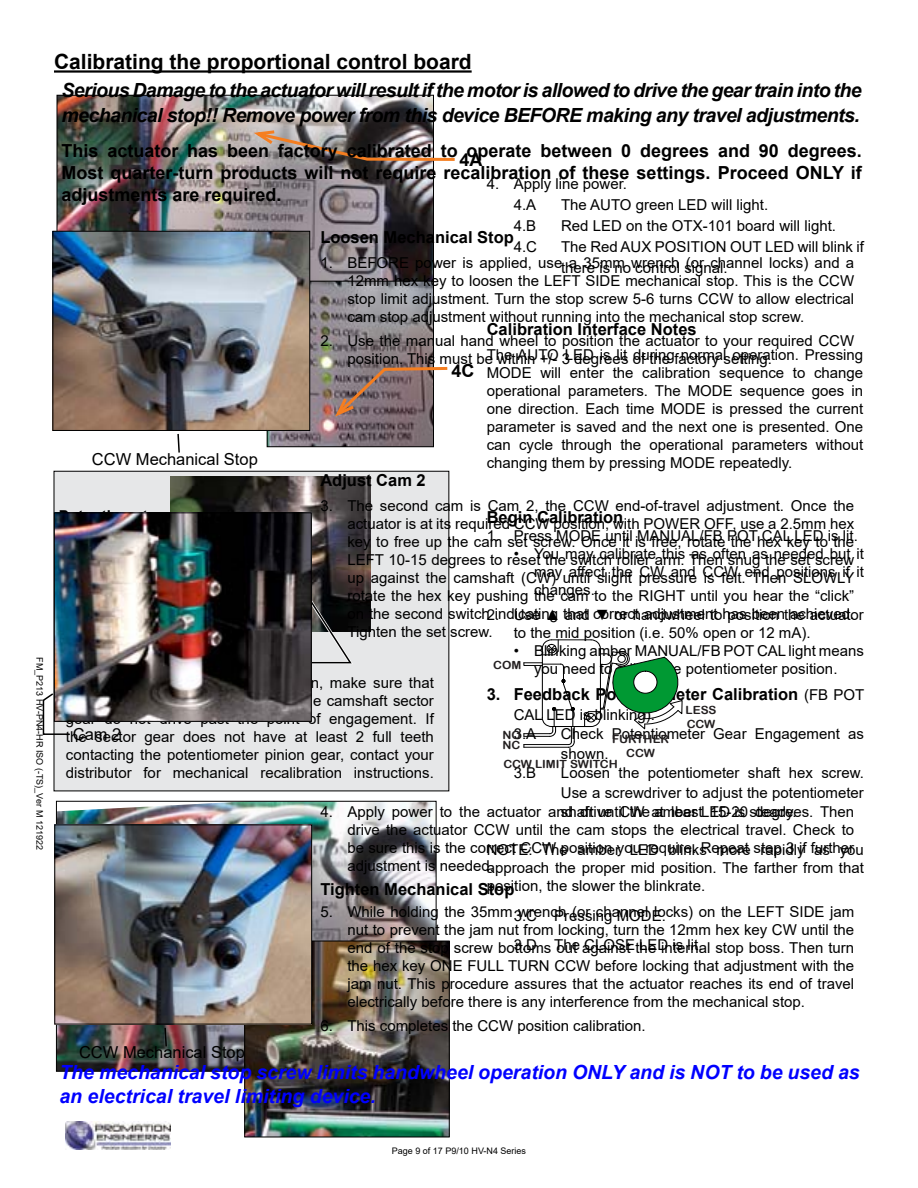
<style>
.page{position:relative;width:918px;height:1188px;background:#fff}
.page>*{position:absolute;margin:0;border:0;box-sizing:border-box;transform-origin:0 0}
.t1{font:700 21px "Arial";color:#000}
.t2{font:italic 700 19.5px/25.2px "Arial";letter-spacing:-.03em;color:#000}
.t3{font:italic 700 19.5px/23.4px "Arial";color:#00f}
.t4{font:700 18px/21.6px "Arial";color:#000;text-align:justify}
.t5{font:700 16.5px "Arial";color:#000}
.t6{font:16.5px "Arial";color:#000}
.t7{font:15px/18px "Arial";color:#000;text-align:justify}
.t8{font:11.25px/13.5px "Arial Rounded MT Bold";color:#231f20;text-align:center;scale:1.06 1}
.t9{font:9px "Arial";color:#000}
.s1{font-weight:400;font-size:15px}
</style>
<div class="page">
<img style="left:66px;top:1121px;width:104px;height:28px">
<div style="left:54px;top:471px;width:395px;height:320px;background:#e6e7e8"></div>
<img style="left:59px;top:97px;width:373px;height:184px">
<img style="left:58px;top:803px;width:376px;height:267px">
<img style="left:246px;top:943px;width:202px;height:192px">
<div style="left:244px;top:941px;width:206px;height:196px;border:1px solid #000"></div>
<img style="left:269px;top:283px;width:163px;height:162px">
<div style="left:267px;top:281px;width:167px;height:166px;border:1px solid #000"></div>
<img style="left:170px;top:476px;width:200px;height:155px">
<svg style="left:312px;top:573px;width:44px;height:91px"></svg>
<svg style="left:332px;top:365px;width:116px;height:55px;background:#927c7b"></svg>
<img style="left:250px;top:129px;width:205px;height:33px">
<img style="left:56px;top:827px;width:254px;height:195px">
<div style="left:54px;top:825px;width:258px;height:199px;border:1px solid #000"></div>
<img style="left:54px;top:233px;width:254px;height:196px">
<div style="left:52px;top:231px;width:258px;height:200px;border:1px solid #000"></div>
<hr style="left:542px;top:649px;width:1px;height:69px;background:#000">
<hr style="left:552px;top:640px;width:39px;height:1px;background:#000">
<svg style="left:542px;top:639px;width:17px;height:17px"></svg>
<hr style="left:552px;top:726px;width:39px;height:1px;background:#000">
<svg style="left:523px;top:662px;width:52px;height:86px"></svg>
<svg style="left:584px;top:639px;width:99px;height:91px"></svg>
<svg style="left:177px;top:433px;width:3px;height:20px"></svg>
<svg style="left:164px;top:1026px;width:4px;height:22px"></svg>
<svg style="left:42px;top:692px;width:28px;height:44px"></svg>
<img style="left:56px;top:514px;width:254px;height:206px">
<div style="left:54px;top:512px;width:258px;height:210px;border:1px solid #000"></div>
<hr style="left:54px;top:70px;width:418px;height:3px;background:#000">
<p class="t9" style="left:46px;top:657px;width:194px;rotate:90deg">FM_P213 HV-PN4-HR ISO (-TS)_Ver M 121922</p>
<h1 class="t1" style="left:54px;top:47px;width:419px">Calibrating the proportional control board</h1>
<h2 class="t2" style="left:62px;top:78px;width:802px">Serious Damage to the actuator will result if the motor is allowed to drive the gear train into the mechanical stop!! Remove power from this device BEFORE making any travel adjustments.</h2>
<p class="t4" style="left:62px;top:141px;width:802px">This actuator has been factory calibrated to operate between 0 degrees and 90 degrees.<br>Most quarter-turn products will not require recalibration of these settings. Proceed ONLY if adjustments are required.</p>
<p class="t4" style="left:459px;top:150px;width:25px">4A</p>
<p class="t7" style="left:514px;top:173px;width:115px;line-height:21px;text-indent:-27px">4. Apply line power.<br>4.A</p>
<p class="t7" style="left:561px;top:195px;width:209px">The AUTO green LED will light.</p>
<p class="t6" style="left:92px;top:447px;width:167px">CCW Mechanical Stop</p>
<p class="t8" style="left:155px;top:454px;width:28px">COM</p>
<p class="t7" style="left:514px;top:216px;width:24px">4.B</p>
<p class="t7" style="left:561px;top:216px;width:277px">Red LED on the OTX-101 board will light.</p>
<p class="t7" style="left:514px;top:237px;width:25px">4.C</p>
<p class="t7" style="left:561px;top:236px;width:304px;line-height:21px">The Red AUX POSITION OUT LED will blink if there is no control signal.</p>
<p class="t5" style="left:320px;top:225px;width:195px">Loosen Mechanical Stop</p>
<p class="t7" style="left:347px;top:253px;width:508px;text-indent:-27px">1. BEFORE power is applied, use a 35mm wrench (or channel locks) and a 12mm hex key to loosen the LEFT SIDE mechanical stop. This is the CCW stop limit adjustment. Turn the stop screw 5-6 turns CCW to allow electrical cam stop adjustment without running into the mechanical stop screw.</p>
<p class="t7" style="left:347px;top:332px;width:508px;text-indent:-27px">2. Use the manual hand wheel to position the actuator to your required CCW position. This must be within +/- 3 degrees of the factory setting.</p>
<p class="t5" style="left:487px;top:318px;width:211px">Calibration Interface Notes</p>
<p class="t7" style="left:487px;top:346px;width:378px">The AUTO LED is lit during normal operation. Pressing MODE will enter the calibration sequence to change operational parameters. The MODE sequence goes in one direction. Each time MODE is pressed the current parameter is saved and the next one is presented. One can cycle through the operational parameters without changing them by pressing MODE repeatedly.</p>
<p class="t4" style="left:451px;top:360px;width:25px">4C</p>
<p class="t8" style="left:493px;top:454px;width:28px">COM</p>
<p class="t5" style="left:320px;top:468px;width:107px">Adjust Cam 2</p>
<p class="t7" style="left:347px;top:496px;width:509px;text-indent:-27px">3. The second cam is Cam 2, the CCW end-of-travel adjustment. Once the actuator is at its required CCW position, with POWER OFF, use a 2.5mm hex key to free up the cam set screw. Once it is free, rotate the hex key to the LEFT 10-15 degrees to reset the switch roller arm. Then snug the set screw up against the camshaft (CW) until slight pressure is felt. Then SLOWLY rotate the hex key pushing the cam to the RIGHT until you hear the “click” on the second switch indicating that correct adjustment has been achieved.<br>Tighten the set screw.</p>
<p class="t8" style="left:684px;top:500px;width:34px;text-align:left">LESS<br>OPEN</p>
<p class="t8" style="left:347px;top:500px;width:55px">FURTHER<br>CLOSED</p>
<p class="t5" style="left:487px;top:506px;width:138px">Begin Calibration</p>
<p class="t7" style="left:487px;top:527px;width:373px">1. Press MODE until MANUAL/FB POT CAL LED is lit.</p>
<p class="t7" style="left:534px;top:545px;width:332px;text-indent:-20px">• You may calibrate this as often as needed but it may affect the CW and CCW end positions if it changes.</p>
<p class="t7" style="left:514px;top:606px;width:352px;text-indent:-27px">2. Use ▲ and ▼ or handwheel to position the actuator to the mid position (i.e. 50% open or 12 mA).</p>
<p class="t7" style="left:514px;top:642px;width:352px;text-align:center">• Blinking amber MANUAL/FB POT CAL light means you need to adjust the potentiometer position.</p>
<p class="t5" style="left:487px;top:683px;width:379px">3. Feedback Potentiometer Calibration <span class="s1">(FB POT</span></p>
<p class="t7" style="left:514px;top:705px;width:143px;line-height:19.5px">CAL LED is blinking).<br>3.A</p>
<p class="t8" style="left:502px;top:526px;width:19px;line-height:10.6px;text-align:left">NO<br>NC</p>
<p class="t8" style="left:612px;top:529px;width:55px">FURTHER<br>OPEN</p>
<p class="t8" style="left:549px;top:552px;width:47px">OPEN<br>LIMIT<br>SWITCH</p>
<p class="t8" style="left:493px;top:658px;width:28px">COM</p>
<p class="t8" style="left:686px;top:703px;width:31px;text-align:left">LESS<br>CCW</p>
<p class="t7" style="left:66px;top:710px;width:370px">gear do not drive past the point of engagement. If the sector gear does not have at least 2 full teeth contacting the potentiometer pinion gear, contact your distributor for mechanical recalibration instructions.</p>
<p class="t8" style="left:365px;top:717px;width:20px">CW</p>
<p class="t6" style="left:73px;top:723px;width:50px">Cam 2</p>
<p class="t7" style="left:561px;top:724px;width:304px;line-height:19.5px">Check Potentiometer Gear Engagement as shown.</p>
<p class="t8" style="left:502px;top:729px;width:19px;line-height:10.6px;text-align:left">NO<br>NC</p>
<p class="t8" style="left:503px;top:757px;width:110px">CCW LIMIT SWITCH</p>
<p class="t8" style="left:164px;top:729px;width:19px;line-height:10.6px;text-align:left">NO<br>NC</p>
<p class="t8" style="left:170px;top:757px;width:101px">CW LIMIT SWITCH</p>
<p class="t8" style="left:612px;top:732px;width:55px">FURTHER<br>CCW</p>
<p class="t8" style="left:287px;top:732px;width:31px">LESS<br>CW</p>
<p class="t7" style="left:514px;top:764px;width:24px">3.B</p>
<p class="t7" style="left:561px;top:763px;width:304px;line-height:19.5px">Loosen the potentiometer shaft hex screw.<br>Use a screwdriver to adjust the potentiometer shaft until the amber LED is steady.</p>
<p class="t7" style="left:487px;top:841px;width:379px">NOTE: The amber LED blinks more rapidly as you approach the proper mid position. The farther from that position, the slower the blinkrate.</p>
<p class="t7" style="left:514px;top:901px;width:190px;line-height:29.2px">3.C Pressing MODE.<br>3.D The CLOSE LED is lit.</p>
<p class="t7" style="left:347px;top:802px;width:508px;text-indent:-27px">4. Apply power to the actuator and drive CW at least 15-20 degrees. Then drive the actuator CCW until the cam stops the electrical travel. Check to be sure this is the correct CCW position you require. Repeat step 3 if further adjustment is needed.</p>
<p class="t5" style="left:320px;top:878px;width:196px">Tighten Mechanical Stop</p>
<p class="t7" style="left:347px;top:902px;width:508px;text-indent:-27px">5. While holding the 35mm wrench (or channel locks) on the LEFT SIDE jam nut to prevent the jam nut from locking, turn the 12mm hex key CW until the end of the stop screw bottoms out against the internal stop boss. Then turn the hex key ONE FULL TURN CCW before locking that adjustment with the jam nut. This procedure assures that the actuator reaches its end of travel electrically before there is any interference from the mechanical stop.</p>
<p class="t7" style="left:320px;top:1017px;width:327px">6. This completes the CCW position calibration.</p>
<p class="t6" style="left:79px;top:1041px;width:167px">CCW Mechanical Stop</p>
<h2 class="t3" style="left:59px;top:1062px;width:802px">The mechanical stop screw limits handwheel operation ONLY and is NOT to be used as an electrical travel limiting device.</h2>
<p class="t9" style="left:392px;top:1144px;width:136px">Page 9 of 17 P9/10 HV-N4 Series</p>
</div>
